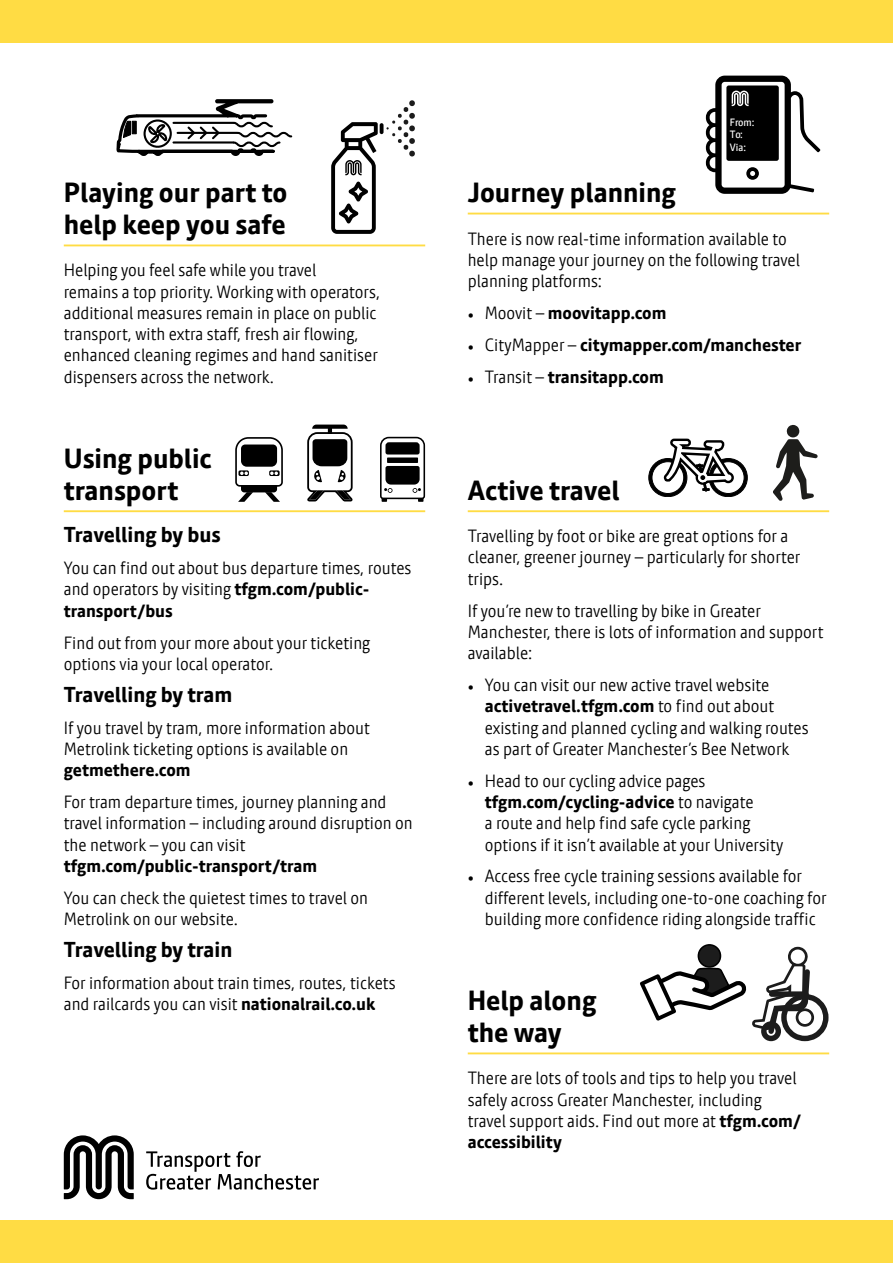
<style>
.page{position:relative;width:893px;height:1263px;background:#fff}
.page>*{position:absolute;margin:0;border:0;box-sizing:border-box;transform-origin:0 0}
.Headings{font:700 27px/32px "Calmetta";color:#000}
.Sub-headings{font:700 21px "Calmetta";color:#000}
.Body_Copy{font:300 17.25px/21.3px "Calmetta";color:#000}
.t1{font:700 17.25px "Calmetta";color:#000}
.t2{font:10.35px/12.5px "Calmetta";color:#fff}
.s1{font-weight:700}
.s2{font-weight:300}
</style>
<div class="page">
<hr style="left:64px;top:244px;width:361px;height:2px;background:#ffdc44">
<hr style="left:64px;top:510px;width:361px;height:2px;background:#ffdc44">
<hr style="left:468px;top:213px;width:361px;height:1px;background:#ffdc44">
<hr style="left:468px;top:510px;width:361px;height:2px;background:#ffdc44">
<hr style="left:468px;top:1052px;width:361px;height:2px;background:#ffdc44">
<svg style="left:380px;top:437px;width:45px;height:65px"></svg>
<svg style="left:235px;top:437px;width:48px;height:65px"></svg>
<svg style="left:307px;top:425px;width:46px;height:77px"></svg>
<svg style="left:648px;top:439px;width:100px;height:58px"></svg>
<svg style="left:773px;top:425px;width:45px;height:76px"></svg>
<svg style="left:116px;top:99px;width:177px;height:57px"></svg>
<svg style="left:706px;top:76px;width:114px;height:118px"></svg>
<div style="left:0;top:0;width:893px;height:43px;background:#ffdc44"></div>
<div style="left:0;top:1220px;width:893px;height:43px;background:#ffdc44"></div>
<svg style="left:331px;top:100px;width:84px;height:134px"></svg>
<svg style="left:64px;top:1135px;width:255px;height:64px"></svg>
<svg style="left:640px;top:944px;width:189px;height:98px"></svg>
<p class="Headings" style="left:64px;top:176px;width:225px">Playing our part to help keep you safe</p>
<p class="Body_Copy" style="left:64px;top:260px;width:318px">Helping you feel safe while you travel<br>remains a top priority. Working with operators, additional measures remain in place on public transport, with extra staff, fresh air flowing, enhanced cleaning regimes and hand sanitiser dispensers across the network.</p>
<p class="Headings" style="left:64px;top:442px;width:150px">Using public transport</p>
<p class="Sub-headings" style="left:64px;top:522px;width:159px">Travelling by bus</p>
<p class="Body_Copy" style="left:64px;top:557px;width:349px">You can find out about bus departure times, routes and operators by visiting <span class="s1">tfgm.com/public&shy;transport/bus</span></p>
<p class="Body_Copy" style="left:64px;top:632px;width:308px">Find out from your more about your ticketing options via your local operator.</p>
<p class="Sub-headings" style="left:64px;top:681px;width:170px">Travelling by tram</p>
<p class="Body_Copy" style="left:64px;top:717px;width:308px">If you travel by tram, more information about<br>Metrolink ticketing options is available on <span class="s1">getmethere.com</span></p>
<p class="Body_Copy" style="left:64px;top:791px;width:350px">For tram departure times, journey planning and travel information – including around disruption on the network – you can visit <span class="s1">tfgm.com/public-transport/tram</span></p>
<p class="Body_Copy" style="left:64px;top:887px;width:306px">You can check the quietest times to travel on<br>Metrolink on our website.</p>
<p class="Sub-headings" style="left:64px;top:936px;width:170px">Travelling by train</p>
<p class="Body_Copy" style="left:64px;top:972px;width:333px">For information about train times, routes, tickets and railcards you can visit <span class="s1">nationalrail.co.uk</span></p>
<p class="t2" style="left:730px;top:116px;width:26px">From:<br>To:<br>Via:</p>
<p class="Headings" style="left:468px;top:176px;width:210px">Journey planning</p>
<p class="Body_Copy" style="left:468px;top:228px;width:334px">There is now real-time information available to help manage your journey on the following travel planning platforms:</p>
<p class="t1" style="left:468px;top:302px;width:200px"><span class="s2">• Moovit –</span> moovitapp.com</p>
<p class="t1" style="left:468px;top:334px;width:335px"><span class="s2">• CityMapper –</span> citymapper.com/manchester</p>
<p class="t1" style="left:468px;top:366px;width:198px"><span class="s2">• Transit –</span> transitapp.com</p>
<p class="Headings" style="left:468px;top:474px;width:153px">Active travel</p>
<p class="Body_Copy" style="left:468px;top:525px;width:334px">Travelling by foot or bike are great options for a cleaner, greener journey – particularly for shorter trips.</p>
<p class="Body_Copy" style="left:468px;top:600px;width:357px">If you’re new to travelling by bike in Greater<br>Manchester, there is lots of information and support available:</p>
<p class="Body_Copy" style="left:485px;top:674px;width:325px;text-indent:-17px">• You can visit our new active travel website <span class="s1">activetravel.tfgm.com</span> to find out about existing and planned cycling and walking routes as part of Greater Manchester’s Bee Network</p>
<p class="Body_Copy" style="left:485px;top:770px;width:300px;text-indent:-17px">• Head to our cycling advice pages <span class="s1">tfgm.com/cycling-advice</span> to navigate<br>a route and help find safe cycle parking options if it isn’t available at your University</p>
<p class="Body_Copy" style="left:485px;top:866px;width:343px;text-indent:-17px">• Access free cycle training sessions available for different levels, including one-to-one coaching for building more confidence riding alongside traffic</p>
<p class="Headings" style="left:468px;top:984px;width:130px">Help along the way</p>
<p class="Body_Copy" style="left:468px;top:1068px;width:335px">There are lots of tools and tips to help you travel safely across Greater Manchester, including travel support aids. Find out more at <span class="s1">tfgm.com/ accessibility</span></p>
</div>
